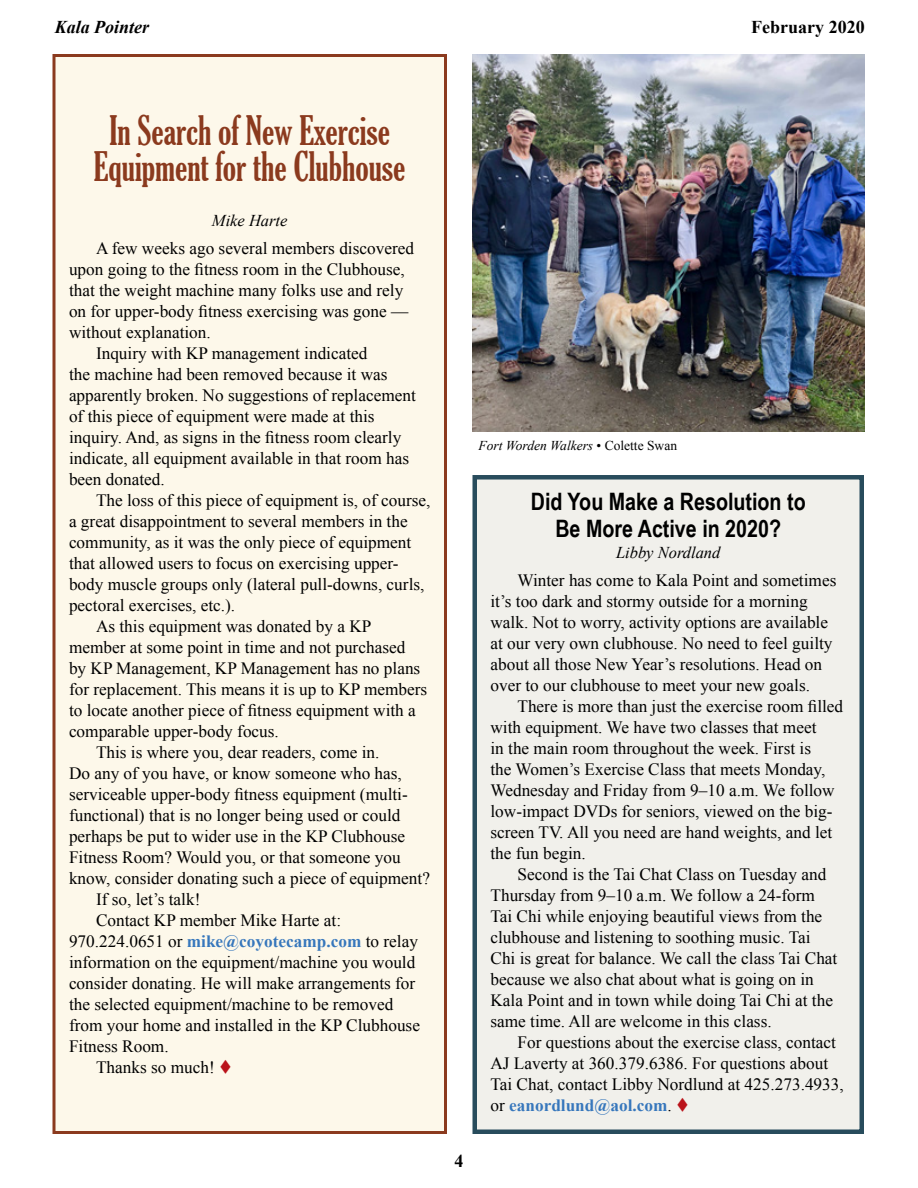
<style>
.page{position:relative;width:918px;height:1188px;background:#fff}
.page>*{position:absolute;margin:0;border:0;box-sizing:border-box;transform-origin:0 0}
.t1{font:extra-condensed 39px/36px "Gloucester";color:#8b3a1e;text-align:center}
.t2{font:700 24px/27px "Arial Narrow";color:#000;text-align:center}
.t3{font:700 18px "Times New Roman";color:#000}
.t4{font:italic 700 18px "Times New Roman";color:#000}
.t5{font:17.25px/21px "Times New Roman";color:#000}
.t6{font:italic 16.5px "Times New Roman";color:#000}
.t7{font:italic 13.5px "Times New Roman";color:#000}
.s1{font-weight:700;color:#3777bc}
.s2{color:#ba131a}
.s3{font-style:normal}
</style>
<div class="page">
<div style="left:54px;top:56px;width:392px;height:1076px;background:#fdf8ea"></div>
<div style="left:52px;top:54px;width:395px;height:1080px;border:3px solid #8b3a1e"></div>
<div style="left:475px;top:477px;width:387px;height:655px;background:#f1f0eb"></div>
<div style="left:472px;top:475px;width:392px;height:659px;border:4px solid #284c5c"></div>
<img style="left:472px;top:54px;width:393px;height:378px">
<p class="t4" style="left:55px;top:15px;width:96px">Kala Pointer</p>
<p class="t3" style="left:751px;top:15px;width:115px">February 2020</p>
<h1 class="t1" style="left:94px;top:113px;width:313px">In Search of New Exercise<br>Equipment for the Clubhouse</h1>
<p class="t6" style="left:212px;top:209px;width:77px">Mike Harte</p>
<p class="t5" style="left:96px;top:237px;width:320px">A few weeks ago several members discovered</p>
<p class="t5" style="left:69px;top:258px;width:337px">upon going to the fitness room in the Clubhouse,</p>
<p class="t5" style="left:69px;top:279px;width:336px">that the weight machine many folks use and rely</p>
<p class="t5" style="left:69px;top:300px;width:341px">on for upper-body fitness exercising was gone —</p>
<p class="t5" style="left:69px;top:321px;width:143px">without explanation.</p>
<p class="t5" style="left:96px;top:342px;width:273px">Inquiry with KP management indicated</p>
<p class="t5" style="left:69px;top:363px;width:320px">the machine had been removed because it was</p>
<p class="t5" style="left:69px;top:384px;width:348px">apparently broken. No suggestions of replacement</p>
<p class="t5" style="left:69px;top:405px;width:307px">of this piece of equipment were made at this</p>
<p class="t5" style="left:69px;top:426px;width:334px">inquiry. And, as signs in the fitness room clearly</p>
<p class="t5" style="left:69px;top:447px;width:342px">indicate, all equipment available in that room has</p>
<p class="t5" style="left:69px;top:468px;width:97px">been donated.</p>
<p class="t5" style="left:96px;top:489px;width:336px">The loss of this piece of equipment is, of course,</p>
<p class="t5" style="left:69px;top:510px;width:340px">a great disappointment to several members in the</p>
<p class="t5" style="left:69px;top:531px;width:344px">community, as it was the only piece of equipment</p>
<p class="t5" style="left:69px;top:552px;width:331px">that allowed users to focus on exercising upper-</p>
<p class="t5" style="left:69px;top:573px;width:357px">body muscle groups only (lateral pull-downs, curls,</p>
<p class="t5" style="left:69px;top:594px;width:168px">pectoral exercises, etc.).</p>
<p class="t5" style="left:96px;top:615px;width:277px">As this equipment was donated by a KP</p>
<p class="t5" style="left:69px;top:636px;width:338px">member at some point in time and not purchased</p>
<p class="t5" style="left:69px;top:657px;width:353px">by KP Management, KP Management has no plans</p>
<p class="t5" style="left:69px;top:678px;width:360px">for replacement. This means it is up to KP members</p>
<p class="t5" style="left:69px;top:699px;width:348px">to locate another piece of fitness equipment with a</p>
<p class="t5" style="left:69px;top:720px;width:211px">comparable upper-body focus.</p>
<p class="t5" style="left:96px;top:741px;width:285px">This is where you, dear readers, come in.</p>
<p class="t5" style="left:69px;top:762px;width:334px">Do any of you have, or know someone who has,</p>
<p class="t5" style="left:69px;top:783px;width:340px">serviceable upper-body fitness equipment (multi-</p>
<p class="t5" style="left:69px;top:804px;width:333px">functional) that is no longer being used or could</p>
<p class="t5" style="left:69px;top:825px;width:338px">perhaps be put to wider use in the KP Clubhouse</p>
<p class="t5" style="left:69px;top:846px;width:333px">Fitness Room? Would you, or that someone you</p>
<p class="t5" style="left:69px;top:867px;width:363px">know, consider donating such a piece of equipment?</p>
<p class="t5" style="left:96px;top:888px;width:106px">If so, let’s talk!</p>
<p class="t5" style="left:96px;top:909px;width:247px">Contact KP member Mike Harte at:</p>
<p class="t5" style="left:69px;top:930px;width:351px">970.224.0651 or <span class="s1">mike@coyotecamp.com</span> to relay</p>
<p class="t5" style="left:69px;top:951px;width:348px">information on the equipment/machine you would</p>
<p class="t5" style="left:69px;top:972px;width:348px">consider donating. He will make arrangements for</p>
<p class="t5" style="left:69px;top:993px;width:326px">the selected equipment/machine to be removed</p>
<p class="t5" style="left:69px;top:1014px;width:353px">from your home and installed in the KP Clubhouse</p>
<p class="t5" style="left:69px;top:1035px;width:101px">Fitness Room.</p>
<p class="t5" style="left:96px;top:1056px;width:138px">Thanks so much! <span class="s2">▼</span></p>
<p class="t7" style="left:478px;top:436px;width:200px">Fort Worden Walkers <span class="s3">• Colette Swan</span></p>
<p class="t3" style="left:454px;top:1149px;width:10px">4</p>
<h2 class="t2" style="left:531px;top:487px;width:276px">Did You Make a Resolution to<br>Be More Active in 2020?</h2>
<p class="t6" style="left:616px;top:542px;width:106px">Libby Nordland</p>
<p class="t5" style="left:491px;top:570px;width:347px;text-indent:27px">Winter has come to Kala Point and sometimes it’s too dark and stormy outside for a morning walk. Not to worry, activity options are available at our very own clubhouse. No need to feel guilty about all those New Year’s resolutions. Head on over to our clubhouse to meet your new goals.</p>
<p class="t5" style="left:491px;top:696px;width:354px;text-indent:27px">There is more than just the exercise room filled with equipment. We have two classes that meet<br>in the main room throughout the week. First is<br>the Women’s Exercise Class that meets Monday, Wednesday and Friday from 9–10 a.m. We follow low-impact DVDs for seniors, viewed on the big&shy;screen TV. All you need are hand weights, and let the fun begin.</p>
<p class="t5" style="left:491px;top:864px;width:348px;text-indent:27px">Second is the Tai Chat Class on Tuesday and Thursday from 9–10 a.m. We follow a 24-form Tai Chi while enjoying beautiful views from the clubhouse and listening to soothing music. Tai Chi is great for balance. We call the class Tai Chat because we also chat about what is going on in Kala Point and in town while doing Tai Chi at the same time. All are welcome in this class.</p>
<p class="t5" style="left:491px;top:1032px;width:355px;text-indent:27px">For questions about the exercise class, contact AJ Laverty at 360.379.6386. For questions about Tai Chat, contact Libby Nordlund at 425.273.4933, or <span class="s1">eanordlund@aol.com</span>. <span class="s2">▼</span></p>
</div>
